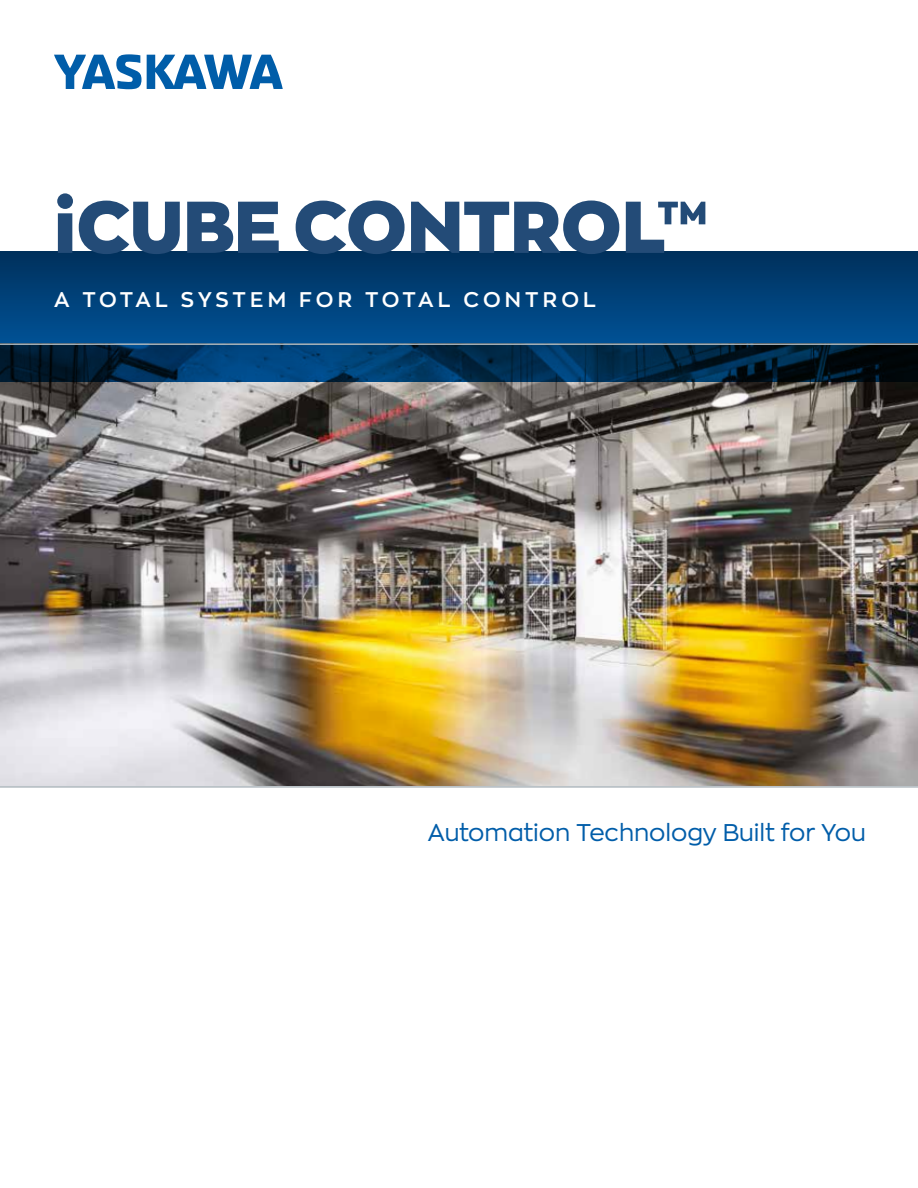
<style>
.page{position:relative;width:918px;height:1188px;background:#fff}
.page>*{position:absolute;margin:0;border:0;box-sizing:border-box;transform-origin:0 0}
.t1{font:900 72px "Zona Pro";color:#234b77}
.t2{font:24px "Zona Pro";color:#005da9}
.t3{font:600 21px "Zona Pro";letter-spacing:.2em;color:#fff}
</style>
<div class="page">
<img style="left:0;top:381px;width:918px;height:405px">
<svg style="left:0;top:252px;width:918px;height:129px;background:#003a6b"></svg>
<hr style="left:0;top:786px;width:918px;height:2px;background:#adb6bc">
<hr style="left:0;top:343px;width:918px;height:2px;background:#adb6bc">
<svg style="left:54px;top:54px;width:229px;height:35px"></svg>
<h1 class="t1" style="left:54px;top:177px;width:654px">iCUBE CONTROL™</h1>
<p class="t3" style="left:54px;top:286px;width:543px">A TOTAL SYSTEM FOR TOTAL CONTROL</p>
<p class="t2" style="left:428px;top:816px;width:439px">Automation Technology Built for You</p>
</div>
